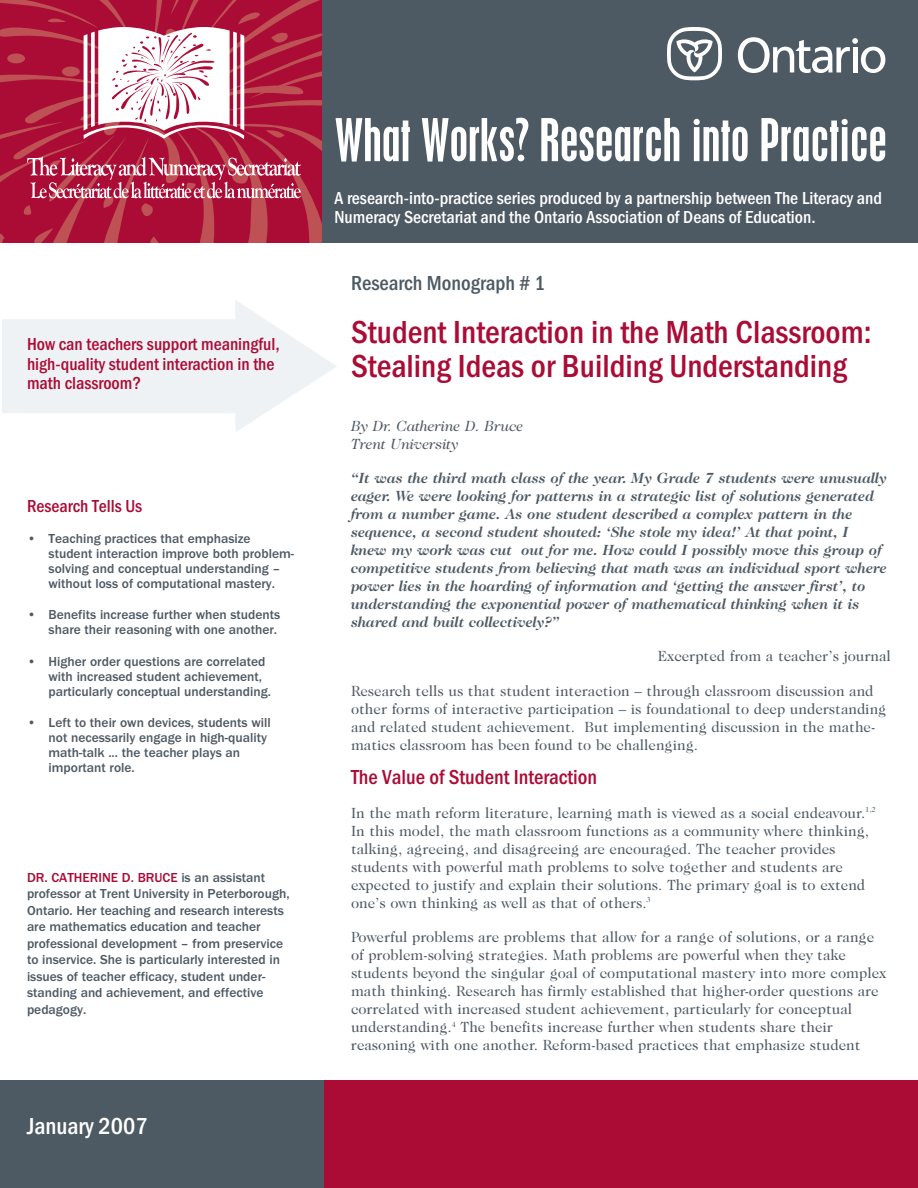
<style>
.page{position:relative;width:918px;height:1188px;background:#fff}
.page>*{position:absolute;margin:0;border:0;box-sizing:border-box;transform-origin:0 0}
.t1{font:condensed 52.5px "Placard";color:#fff}
.t2{font:500 condensed 33px/34.5px "Franklin Gothic";color:#ab0c36}
.t3{font:500 condensed 24px "Franklin Gothic";color:#fff}
.t4{font:500 condensed 21px "Franklin Gothic";color:#ab0c36}
.t5{font:500 condensed 21px "Franklin Gothic";color:#4d5963}
.t6{font:500 condensed 18px/19.5px "Franklin Gothic";color:#fff}
.t7{font:500 condensed 18px/19.5px "Franklin Gothic";color:#ab0c36}
.t8{font:15px/18px "Caslon 224 IT Cby BT";color:#4d5963}
.t9{font:italic 700 15px/18px "Caslon 224 IT Cby BT";color:#4d5963}
.t10{font:italic 15px/18px "Caslon 224 IT Cby BT";color:#4d5963}
.t11{font:500 13.5px/15px "Franklin Gothic";color:#4d5963}
.s1{color:#ab0c36}
</style>
<div class="page">
<svg style="left:3px;top:300px;width:334px;height:132px;fill:#eff2f4"></svg>
<div style="left:323px;top:0;width:595px;height:243px;background:#4d5963"></div>
<svg style="left:0;top:0;width:323px;height:243px"></svg>
<svg style="left:738px;top:37px;width:147px;height:36px"></svg>
<svg style="left:667px;top:27px;width:55px;height:53px"></svg>
<div style="left:0;top:1080px;width:324px;height:108px;background:#4d5963"></div>
<div style="left:324px;top:1080px;width:594px;height:108px;background:#ab0c36"></div>
<p class="t7" style="left:27px;top:336px;width:254px">How can teachers support meaningful, high-quality student interaction in the math classroom?</p>
<p class="t7" style="left:27px;top:498px;width:117px">Research Tells Us</p>
<p class="t11" style="left:49px;top:532px;width:247px;text-indent:-22px">• Teaching practices that emphasize student interaction improve both problem&shy;solving and conceptual understanding – without loss of computational mastery.</p>
<p class="t11" style="left:27px;top:608px;width:255px;text-align:right">• Benefits increase further when students share their reasoning with one another.</p>
<p class="t11" style="left:49px;top:655px;width:224px;text-indent:-22px">• Higher order questions are correlated with increased student achievement, particularly conceptual understanding.</p>
<p class="t11" style="left:49px;top:716px;width:224px;text-indent:-22px">• Left to their own devices, students will not necessarily engage in high-quality math-talk ... the teacher plays an important role.</p>
<p class="t11" style="left:27px;top:870px;width:264px;line-height:16.5px"><span class="s1">DR. CATHERINE D. BRUCE</span> is an assistant professor at Trent University in Peterborough, Ontario. Her teaching and research interests are mathematics education and teacher professional development – from preservice to inservice. She is particularly interested in issues of teacher efficacy, student under&shy;standing and achievement, and effective pedagogy.</p>
<h3 class="t3" style="left:27px;top:1118px;width:122px">January 2007</h3>
<p class="t1" style="left:334px;top:118px;width:554px">What Works? Research into Practice</p>
<p class="t6" style="left:334px;top:190px;width:549px">A research-into-practice series produced by a partnership between The Literacy and<br>Numeracy Secretariat and the Ontario Association of Deans of Education.</p>
<p class="t5" style="left:351px;top:276px;width:196px">Research Monograph # 1</p>
<p class="t2" style="left:351px;top:317px;width:522px">Student Interaction in the Math Classroom:<br>Stealing Ideas or Building Understanding</p>
<p class="t10" style="left:351px;top:418px;width:174px">By Dr. Catherine D. Bruce<br>Trent University</p>
<p class="t9" style="left:351px;top:471px;width:538px">“It was the third math class of the year. My Grade 7 students were unusually eager. We were looking for patterns in a strategic list of solutions generated from a number game. As one student described a complex pattern in the sequence, a second student shouted: ‘She stole my idea!’ At that point, I knew my work was cut out for me. How could I possibly move this group of competitive students from believing that math was an individual sport where power lies in the hoarding of information and ‘getting the answer first’, to understanding the exponential power of mathematical thinking when it is shared and built collectively?”</p>
<p class="t8" style="left:658px;top:649px;width:235px">Excerpted from a teacher’s journal</p>
<p class="t8" style="left:351px;top:683px;width:537px">Research tells us that student interaction – through classroom discussion and other forms of interactive participation – is foundational to deep understanding and related student achievement. But implementing discussion in the mathe&shy;matics classroom has been found to be challenging.</p>
<p class="t4" style="left:351px;top:770px;width:248px">The Value of Student Interaction</p>
<p class="t8" style="left:351px;top:805px;width:526px">In the math reform literature, learning math is viewed as a social endeavour.<sup>1,2<br></sup>In this model, the math classroom functions as a community where thinking, talking, agreeing, and disagreeing are encouraged. The teacher provides students with powerful math problems to solve together and students are expected to justify and explain their solutions. The primary goal is to extend one’s own thinking as well as that of others.<sup>3</sup></p>
<p class="t8" style="left:351px;top:930px;width:537px">Powerful problems are problems that allow for a range of solutions, or a range of problem-solving strategies. Math problems are powerful when they take students beyond the singular goal of computational mastery into more complex math thinking. Research has firmly established that higher-order questions are correlated with increased student achievement, particularly for conceptual understanding.<sup>4</sup> The benefits increase further when students share their reasoning with one another. Reform-based practices that emphasize student</p>
</div>
